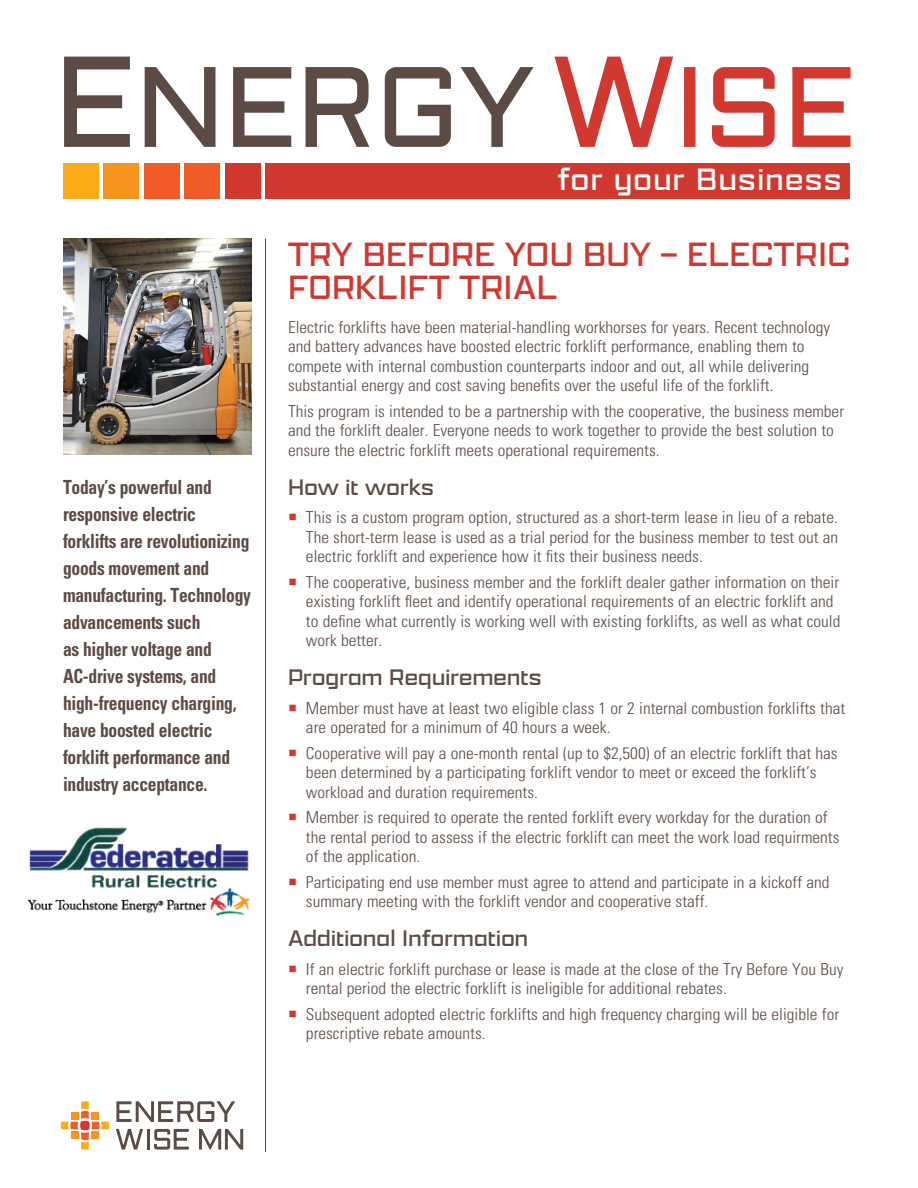
<style>
.page{position:relative;width:918px;height:1188px;background:#fff}
.page>*{position:absolute;margin:0;border:0;box-sizing:border-box;transform-origin:0 0}
.t1{font:300 36px/33px "Apotek Extended";letter-spacing:.01em;color:#d1382f}
.t2{font:300 33px "Apotek Extended";letter-spacing:.045em;color:#fff}
.t3{font:300 24px "Apotek Extended";letter-spacing:.01em;color:#5c4b44}
.t4{font:700 condensed 19.5px/27px "Univers LT Std";letter-spacing:-.015em;color:#5c4b44;scale:.9 1}
.t5{font:300 condensed 16.5px/19.5px "Univers LT Std";color:#5c4b44;scale:1.05 1}
.s1{color:#d1382f}
</style>
<div class="page">
<svg style="left:116px;top:1101px;width:119px;height:21px"></svg>
<svg style="left:116px;top:1129px;width:27px;height:21px"></svg>
<hr style="left:147px;top:1129px;width:3px;height:21px;background:#5c4b44">
<svg style="left:154px;top:1129px;width:35px;height:21px"></svg>
<svg style="left:199px;top:1129px;width:44px;height:21px"></svg>
<svg style="left:61px;top:1101px;width:48px;height:49px"></svg>
<hr style="left:265px;top:238px;width:1px;height:914px;background:#5c4b44">
<img style="left:63px;top:238px;width:189px;height:216px">
<div style="left:63px;top:163px;width:36px;height:36px;background:#fbab18"></div>
<div style="left:104px;top:163px;width:36px;height:36px;background:#f7941e"></div>
<div style="left:144px;top:163px;width:36px;height:36px;background:#f15a29"></div>
<div style="left:184px;top:163px;width:36px;height:36px;background:#f15a29"></div>
<div style="left:225px;top:163px;width:36px;height:36px;background:#d1382f"></div>
<div style="left:266px;top:163px;width:584px;height:36px;background:#d1382f"></div>
<svg style="left:554px;top:57px;width:297px;height:90px"></svg>
<svg style="left:64px;top:57px;width:470px;height:90px"></svg>
<img style="left:29px;top:827px;width:221px;height:90px">
<p class="t4" style="left:63px;top:474px;width:210px">Today’s powerful and responsive electric forklifts are revolutionizing goods movement and manufacturing. Technology advancements such<br>as higher voltage and<br>AC-drive systems, and high-frequency charging, have boosted electric forklift performance and industry acceptance.</p>
<h2 class="t2" style="left:557px;top:159px;width:286px">for your Business</h2>
<h1 class="t1" style="left:288px;top:236px;width:564px">TRY BEFORE YOU BUY – ELECTRIC<br>FORKLIFT TRIAL</h1>
<p class="t5" style="left:288px;top:317px;width:518px">Electric forklifts have been material-handling workhorses for years. Recent technology and battery advances have boosted electric forklift performance, enabling them to compete with internal combustion counterparts indoor and out, all while delivering substantial energy and cost saving benefits over the useful life of the forklift.</p>
<p class="t5" style="left:288px;top:401px;width:531px">This program is intended to be a partnership with the cooperative, the business member and the forklift dealer. Everyone needs to work together to provide the best solution to ensure the electric forklift meets operational requirements.</p>
<h3 class="t3" style="left:288px;top:472px;width:148px">How it works</h3>
<p class="t5" style="left:306px;top:508px;width:508px;text-align:justify;text-indent:-18px"><span class="s1">○</span> This is a custom program option, structured as a short-term lease in lieu of a rebate.<br>The short-term lease is used as a trial period for the business member to test out an electric forklift and experience how it fits their business needs.</p>
<p class="t5" style="left:306px;top:572px;width:511px;text-indent:-18px"><span class="s1">○</span> The cooperative, business member and the forklift dealer gather information on their existing forklift fleet and identify operational requirements of an electric forklift and to define what currently is working well with existing forklifts, as well as what could work better.</p>
<h3 class="t3" style="left:288px;top:663px;width:255px">Program Requirements</h3>
<p class="t5" style="left:306px;top:698px;width:515px;text-indent:-18px"><span class="s1">○</span> Member must have at least two eligible class 1 or 2 internal combustion forklifts that are operated for a minimum of 40 hours a week.</p>
<p class="t5" style="left:306px;top:743px;width:508px;text-indent:-18px"><span class="s1">○</span> Cooperative will pay a one-month rental (up to $2,500) of an electric forklift that has been determined by a participating forklift vendor to meet or exceed the forklift’s workload and duration requirements.</p>
<p class="t5" style="left:306px;top:808px;width:510px;text-indent:-18px"><span class="s1">○</span> Member is required to operate the rented forklift every workday for the duration of the rental period to assess if the electric forklift can meet the work load requirments of the application.</p>
<p class="t5" style="left:306px;top:872px;width:500px;text-indent:-18px"><span class="s1">○</span> Participating end use member must agree to attend and participate in a kickoff and summary meeting with the forklift vendor and cooperative staff.</p>
<h3 class="t3" style="left:288px;top:924px;width:242px">Additional Information</h3>
<p class="t5" style="left:306px;top:959px;width:513px;text-indent:-18px"><span class="s1">○</span> If an electric forklift purchase or lease is made at the close of the Try Before You Buy rental period the electric forklift is ineligible for additional rebates.</p>
<p class="t5" style="left:306px;top:1004px;width:509px;text-indent:-18px"><span class="s1">○</span> Subsequent adopted electric forklifts and high frequency charging will be eligible for prescriptive rebate amounts.</p>
</div>
